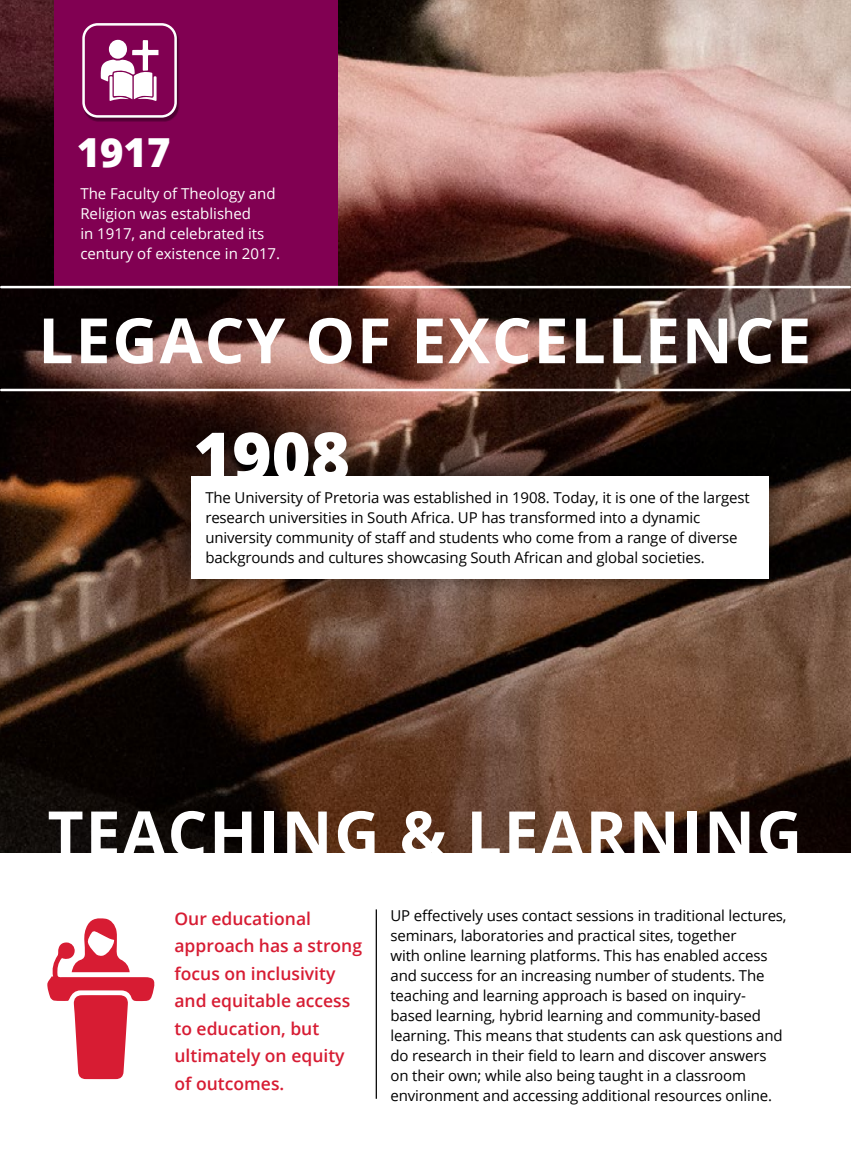
<style>
.page{position:relative;width:851px;height:1170px;background:#fff}
.page>*{position:absolute;margin:0;border:0;box-sizing:border-box;transform-origin:0 0}
.t1{font:700 62.5px "Open Sans";letter-spacing:.03em;color:#fff}
.t2{font:800 40px "Open Sans";color:#fff}
.t3{font:600 17.5px/27.5px "Open Sans";color:#d71c33}
.t4{font:15px/20px "Open Sans";letter-spacing:-.01em;color:#000}
.t5{font:15px/20px "Open Sans";color:#fff}
</style>
<div class="page">
<img style="left:0;top:0;width:850px;height:852px">
<div style="left:54px;top:0;width:284px;height:287px;background:#810052"></div>
<hr style="left:375px;top:909px;width:2px;height:189px;background:#000">
<svg style="left:47px;top:918px;width:108px;height:160px"></svg>
<hr style="left:1px;top:389px;width:848px;height:2px;background:#fff">
<hr style="left:1px;top:286px;width:848px;height:2px;background:#fff">
<div style="left:84px;top:26px;width:95px;height:95px;background:#000;opacity:.39"></div>
<div style="left:84px;top:24px;width:92px;height:92px;background:#810052;border-radius:14px"></div>
<div style="left:82px;top:23px;width:95px;height:95px;border:2px solid #fff;border-radius:14px"></div>
<svg style="left:101px;top:40px;width:57px;height:61px"></svg>
<div style="left:155px;top:396px;width:640px;height:208px;background:#000;opacity:.75"></div>
<div style="left:191px;top:476px;width:577px;height:102px;background:#fff"></div>
<svg style="left:196px;top:432px;width:152px;height:44px"></svg>
<h2 class="t2" style="left:77px;top:122px;width:95px">1917</h2>
<p class="t5" style="left:80px;top:183px;width:201px">The Faculty of Theology and<br>Religion was established<br>in 1917, and celebrated its century of existence in 2017.</p>
<h1 class="t1" style="left:38px;top:296px;width:774px">LEGACY OF EXCELLENCE</h1>
<p class="t4" style="left:205px;top:487px;width:546px">The University of Pretoria was established in 1908. Today, it is one of the largest research universities in South Africa. UP has transformed into a dynamic university community of staff and students who come from a range of diverse backgrounds and cultures showcasing South African and global societies.</p>
<h1 class="t1" style="left:47px;top:789px;width:756px">TEACHING &amp; LEARNING</h1>
<p class="t3" style="left:174px;top:904px;width:189px">Our educational approach has a strong focus on inclusivity and equitable access to education, but ultimately on equity of outcomes.</p>
<p class="t4" style="left:390px;top:905px;width:397px">UP effectively uses contact sessions in traditional lectures, seminars, laboratories and practical sites, together<br>with online learning platforms. This has enabled access and success for an increasing number of students. The teaching and learning approach is based on inquiry&shy;based learning, hybrid learning and community-based learning. This means that students can ask questions and do research in their field to learn and discover answers on their own; while also being taught in a classroom environment and accessing additional resources online.</p>
</div>
